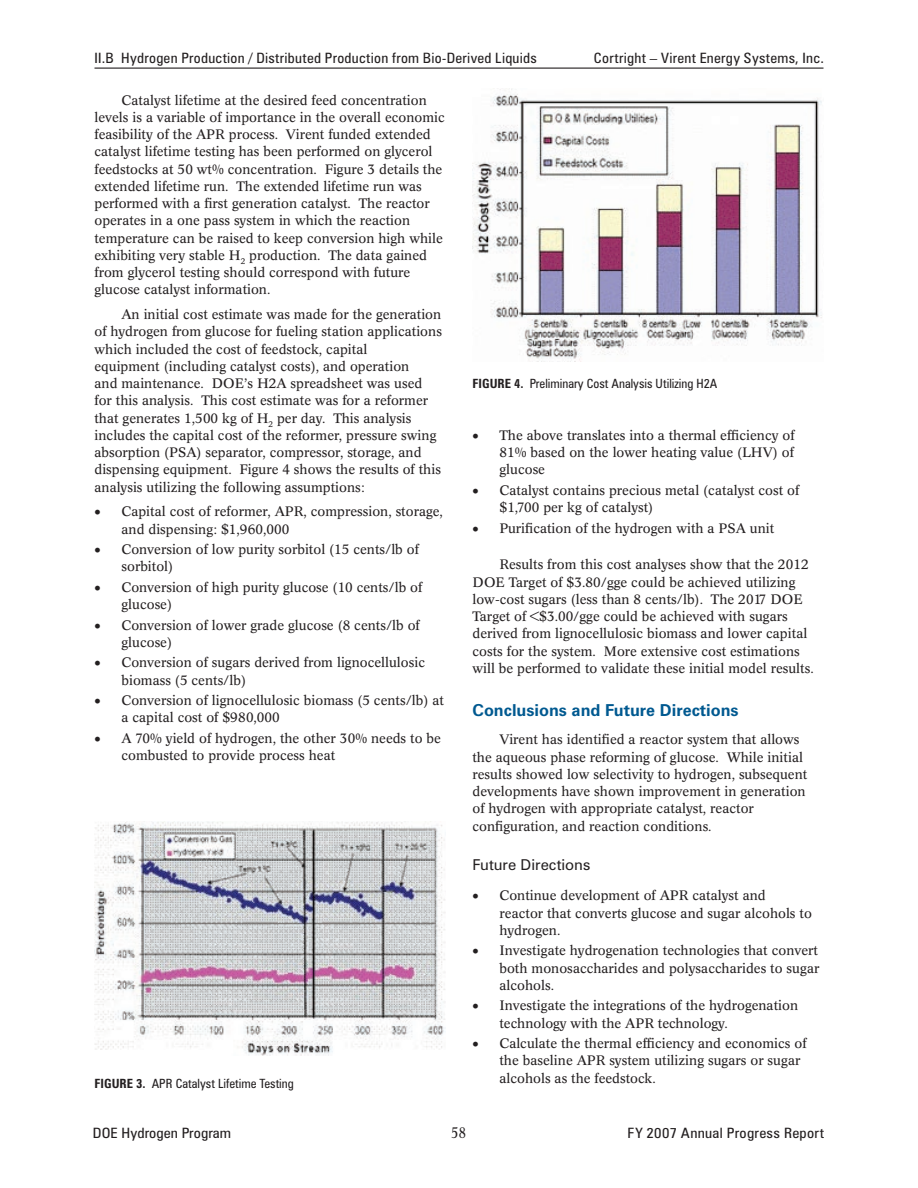
<style>
.page{position:relative;width:918px;height:1188px;background:#fff}
.page>*{position:absolute;margin:0;border:0;box-sizing:border-box;transform-origin:0 0}
._1_RptObjHead{font:700 16.5px "Zurich BT";color:#005990}
._1_Object_subHead_af{font:15px "Zurich BT";color:#231f20}
.t1{font:condensed 15px "Concorde BE";color:#231f20}
._11_Header_L{font:condensed 14.25px "Zurich BT";letter-spacing:.02em;color:#231f20;scale:1.05 1}
._11_Header_L-2{font:condensed 14.25px "Zurich BT";letter-spacing:.02em;color:#231f20;scale:1.08 1}
._1_Body_text{font:13.5px/17.2px "Concorde BE";color:#231f20}
._1_Bulleted{font:13.5px/17.2px "Concorde BE";color:#231f20}
._1_Bulleted_Last{font:13.5px "Concorde BE";color:#231f20}
.t2{font:13.5px "Symbol";color:#231f20}
._1_FigureTitle{font:condensed 12.75px "Zurich BT";color:#231f20}
.s1{font-weight:700}
</style>
<div class="page">
<hr style="left:94px;top:68px;width:730px;height:1px;background:#231f20">
<img style="left:94px;top:822px;width:351px;height:234px">
<img style="left:472px;top:89px;width:350px;height:271px">
<p class="_11_Header_L" style="left:94px;top:49px;width:423px">II.B Hydrogen Production / Distributed Production from Bio-Derived Liquids</p>
<p class="_11_Header_L" style="left:594px;top:49px;width:221px">Cortright – Virent Energy Systems, Inc.</p>
<p class="_1_Body_text" style="left:94px;top:91px;width:352px;text-indent:27px">Catalyst lifetime at the desired feed concentration levels is a variable of importance in the overall economic feasibility of the APR process. Virent funded extended catalyst lifetime testing has been performed on glycerol feedstocks at 50 wt% concentration. Figure 3 details the extended lifetime run. The extended lifetime run was performed with a first generation catalyst. The reactor operates in a one pass system in which the reaction temperature can be raised to keep conversion high while exhibiting very stable H<sub>2</sub> production. The data gained from glycerol testing should correspond with future glucose catalyst information.</p>
<p class="_1_Body_text" style="left:94px;top:306px;width:349px;text-indent:27px">An initial cost estimate was made for the generation of hydrogen from glucose for fueling station applications which included the cost of feedstock, capital<br>equipment (including catalyst costs), and operation<br>and maintenance. DOE’s H2A spreadsheet was used for this analysis. This cost estimate was for a reformer that generates 1,500 kg of H<sub>2</sub> per day. This analysis includes the capital cost of the reformer, pressure swing absorption (PSA) separator, compressor, storage, and dispensing equipment. Figure 4 shows the results of this analysis utilizing the following assumptions:</p>
<p class="_1_Bulleted" style="left:122px;top:503px;width:323px">Capital cost of reformer, APR, compression, storage, and dispensing: $1,960,000</p>
<p class="_1_Bulleted" style="left:122px;top:541px;width:299px">Conversion of low purity sorbitol (15 cents/lb of sorbitol)</p>
<p class="_1_Bulleted" style="left:122px;top:579px;width:302px">Conversion of high purity glucose (10 cents/lb of glucose)</p>
<p class="_1_Bulleted" style="left:122px;top:617px;width:300px">Conversion of lower grade glucose (8 cents/lb of glucose)</p>
<p class="_1_Bulleted" style="left:122px;top:654px;width:305px">Conversion of sugars derived from lignocellulosic biomass (5 cents/lb)</p>
<p class="_1_Bulleted" style="left:122px;top:692px;width:324px">Conversion of lignocellulosic biomass (5 cents/lb) at a capital cost of $980,000</p>
<p class="_1_Bulleted" style="left:122px;top:730px;width:321px">A 70% yield of hydrogen, the other 30% needs to be combusted to provide process heat</p>
<p class="t2" style="left:94px;top:503px;width:8px">•</p>
<p class="t2" style="left:94px;top:541px;width:8px">•</p>
<p class="t2" style="left:94px;top:578px;width:8px">•</p>
<p class="t2" style="left:94px;top:616px;width:8px">•</p>
<p class="t2" style="left:94px;top:654px;width:8px">•</p>
<p class="t2" style="left:94px;top:692px;width:8px">•</p>
<p class="t2" style="left:94px;top:729px;width:8px">•</p>
<p class="_1_FigureTitle" style="left:94px;top:1076px;width:201px"><span class="s1">FIGURE 3.</span> APR Catalyst Lifetime Testing</p>
<p class="_1_FigureTitle" style="left:472px;top:375px;width:246px"><span class="s1">FIGURE 4.</span> Preliminary Cost Analysis Utilizing H2A</p>
<p class="_1_Bulleted" style="left:500px;top:427px;width:297px;text-align:justify">The above translates into a thermal efficiency of 81% based on the lower heating value (LHV) of glucose</p>
<p class="_1_Bulleted" style="left:500px;top:482px;width:301px">Catalyst contains precious metal (catalyst cost of $1,700 per kg of catalyst)</p>
<p class="_1_Bulleted_Last" style="left:500px;top:520px;width:276px">Purification of the hydrogen with a PSA unit</p>
<p class="_1_Body_text" style="left:472px;top:556px;width:343px;text-indent:27px">Results from this cost analyses show that the 2012<br>DOE Target of $3.80/gge could be achieved utilizing low-cost sugars (less than 8 cents/lb). The 2017 DOE Target of &lt;$3.00/gge could be achieved with sugars derived from lignocellulosic biomass and lower capital costs for the system. More extensive cost estimations will be performed to validate these initial model results.</p>
<p class="_1_RptObjHead" style="left:472px;top:700px;width:268px">Conclusions and Future Directions</p>
<p class="_1_Body_text" style="left:472px;top:731px;width:336px;text-indent:27px">Virent has identified a reactor system that allows the aqueous phase reforming of glucose. While initial results showed low selectivity to hydrogen, subsequent developments have shown improvement in generation of hydrogen with appropriate catalyst, reactor configuration, and reaction conditions.</p>
<p class="_1_Object_subHead_af" style="left:472px;top:856px;width:119px">Future Directions</p>
<p class="_1_Bulleted" style="left:500px;top:887px;width:314px">Continue development of APR catalyst and reactor that converts glucose and sugar alcohols to hydrogen.</p>
<p class="_1_Bulleted" style="left:500px;top:942px;width:321px;text-align:justify">Investigate hydrogenation technologies that convert both monosaccharides and polysaccharides to sugar alcohols.</p>
<p class="_1_Bulleted" style="left:500px;top:997px;width:300px">Investigate the integrations of the hydrogenation technology with the APR technology.</p>
<p class="_1_Bulleted" style="left:500px;top:1035px;width:309px">Calculate the thermal efficiency and economics of the baseline APR system utilizing sugars or sugar alcohols as the feedstock.</p>
<p class="t2" style="left:472px;top:426px;width:8px">•</p>
<p class="t2" style="left:472px;top:481px;width:8px">•</p>
<p class="t2" style="left:472px;top:519px;width:8px">•</p>
<p class="t2" style="left:472px;top:887px;width:8px">•</p>
<p class="t2" style="left:472px;top:942px;width:8px">•</p>
<p class="t2" style="left:472px;top:997px;width:8px">•</p>
<p class="t2" style="left:472px;top:1035px;width:8px">•</p>
<p class="_11_Header_L-2" style="left:93px;top:1124px;width:129px">DOE Hydrogen Program</p>
<p class="t1" style="left:451px;top:1124px;width:16px">58</p>
<p class="_11_Header_L-2" style="left:628px;top:1124px;width:184px">FY 2007 Annual Progress Report</p>
</div>
